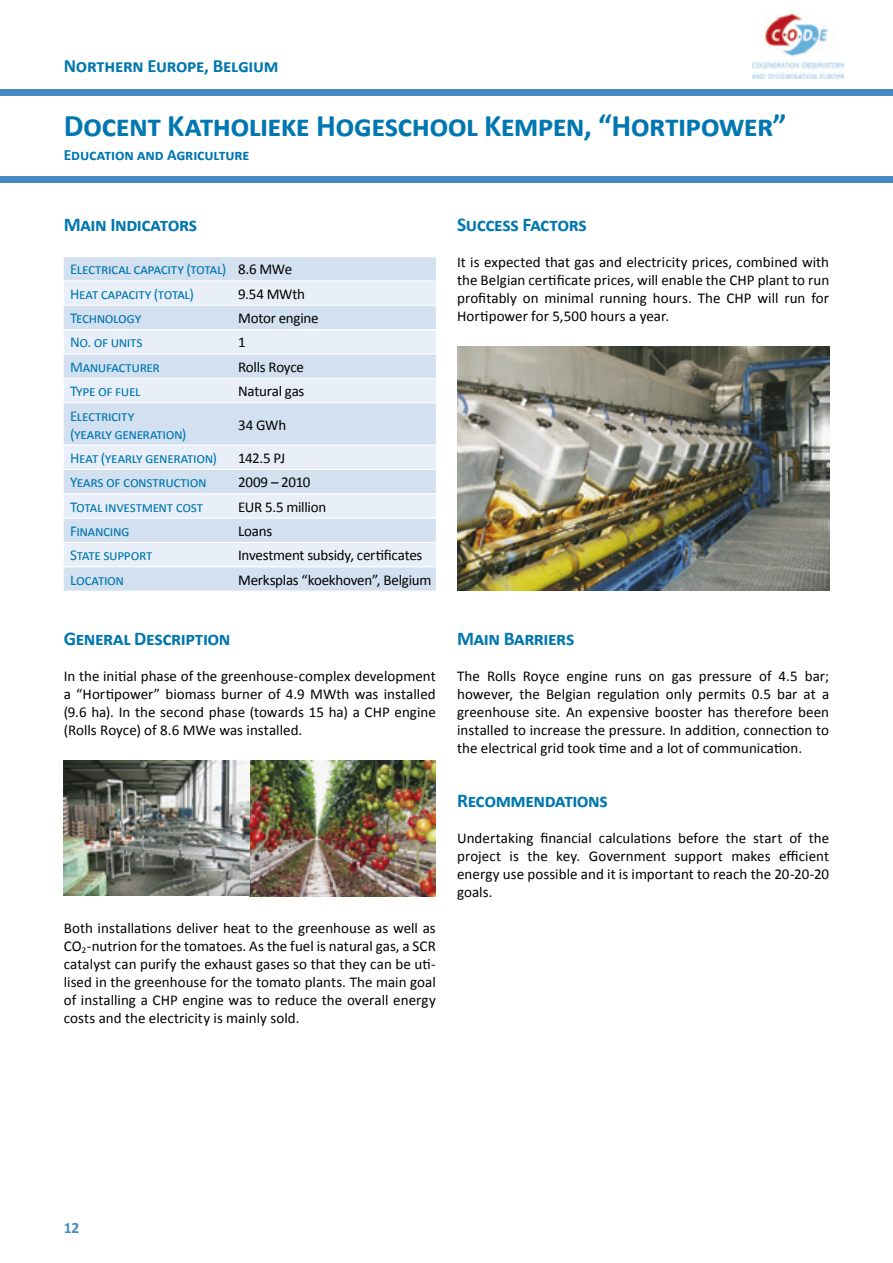
<style>
.page{position:relative;width:893px;height:1263px;background:#fff}
.page>*{position:absolute;margin:0;border:0;box-sizing:border-box;transform-origin:0 0}
.Pasica_2{font:700 31.5px "Calibri";letter-spacing:-.02em;color:#0077b0}
.MEDnaslov{font:700 19.5px "Calibri";letter-spacing:-.025em;color:#0077b0}
.Pasica_1{font:700 18.75px "Calibri";letter-spacing:-.015em;color:#0077b0}
.Pasica_3{font:700 15.75px "Calibri";letter-spacing:-.01em;color:#0077b0}
.t1{font:700 15.75px "Calibri";color:#468cc0}
.BODY{font:15px/18px "Calibri";color:#000;text-align:justify}
.T1{font:15px/18px "Calibri";letter-spacing:-.03em;color:#0077b0}
.T2{font:15px "Calibri";letter-spacing:-.02em;color:#000}
</style>
<div class="page">
<div style="left:0;top:89px;width:893px;height:7px;background:#468cc0"></div>
<div style="left:0;top:176px;width:893px;height:7px;background:#468cc0"></div>
<img style="left:752px;top:15px;width:91px;height:63px">
<div style="left:64px;top:257px;width:372px;height:334px;background:#d2e0f0"></div>
<svg style="left:64px;top:282px;width:372px;height:284px;fill:#e9eff8"></svg>
<hr style="left:64px;top:280px;width:170px;height:2px;background:#fff">
<hr style="left:234px;top:280px;width:202px;height:2px;background:#fff">
<hr style="left:64px;top:305px;width:170px;height:1px;background:#fff">
<hr style="left:234px;top:305px;width:202px;height:1px;background:#fff">
<hr style="left:64px;top:329px;width:170px;height:1px;background:#fff">
<hr style="left:234px;top:329px;width:202px;height:1px;background:#fff">
<hr style="left:64px;top:353px;width:170px;height:2px;background:#fff">
<hr style="left:234px;top:353px;width:202px;height:2px;background:#fff">
<hr style="left:64px;top:378px;width:170px;height:1px;background:#fff">
<hr style="left:234px;top:378px;width:202px;height:1px;background:#fff">
<hr style="left:64px;top:402px;width:170px;height:1px;background:#fff">
<hr style="left:234px;top:402px;width:202px;height:1px;background:#fff">
<hr style="left:64px;top:444px;width:170px;height:2px;background:#fff">
<hr style="left:234px;top:444px;width:202px;height:2px;background:#fff">
<hr style="left:64px;top:469px;width:170px;height:1px;background:#fff">
<hr style="left:234px;top:469px;width:202px;height:1px;background:#fff">
<hr style="left:64px;top:493px;width:170px;height:1px;background:#fff">
<hr style="left:234px;top:493px;width:202px;height:1px;background:#fff">
<hr style="left:64px;top:517px;width:170px;height:2px;background:#fff">
<hr style="left:234px;top:517px;width:202px;height:2px;background:#fff">
<hr style="left:64px;top:542px;width:170px;height:1px;background:#fff">
<hr style="left:234px;top:542px;width:202px;height:1px;background:#fff">
<hr style="left:64px;top:566px;width:170px;height:1px;background:#fff">
<hr style="left:234px;top:566px;width:202px;height:1px;background:#fff">
<img style="left:64px;top:760px;width:372px;height:137px">
<img style="left:457px;top:346px;width:372px;height:245px">
<p class="Pasica_1" style="left:64px;top:54px;width:216px">Northern Europe, Belgium</p>
<p class="Pasica_2" style="left:64px;top:105px;width:724px">Docent Katholieke Hogeschool Kempen, “Hortipower”</p>
<p class="Pasica_3" style="left:64px;top:145px;width:187px">Education and Agriculture</p>
<p class="MEDnaslov" style="left:64px;top:212px;width:135px">Main Indicators</p>
<p class="T1" style="left:70px;top:260px;width:158px">Electrical capacity (total)</p>
<p class="T2" style="left:238px;top:260px;width:55px">8.6 MWe</p>
<p class="T1" style="left:70px;top:285px;width:125px">Heat capacity (total)</p>
<p class="T2" style="left:238px;top:284px;width:68px">9.54 MWth</p>
<p class="T1" style="left:70px;top:309px;width:73px">Technology</p>
<p class="T2" style="left:238px;top:309px;width:82px">Motor engine</p>
<p class="T1" style="left:70px;top:334px;width:74px">No. of units</p>
<p class="T2" style="left:238px;top:333px;width:9px">1</p>
<p class="T1" style="left:70px;top:358px;width:91px">Manufacturer</p>
<p class="T2" style="left:238px;top:357px;width:67px">Rolls Royce</p>
<p class="T1" style="left:70px;top:382px;width:72px">Type of fuel</p>
<p class="T2" style="left:238px;top:382px;width:68px">Natural gas</p>
<p class="T1" style="left:70px;top:407px;width:118px">Electricity<br>(yearly generation)</p>
<p class="T2" style="left:238px;top:415px;width:50px">34 GWh</p>
<p class="T1" style="left:70px;top:449px;width:148px">Heat (yearly generation)</p>
<p class="T2" style="left:238px;top:448px;width:49px">142.5 PJ</p>
<p class="T1" style="left:70px;top:473px;width:138px">Years of construction</p>
<p class="T2" style="left:238px;top:473px;width:74px">2009 – 2010</p>
<p class="T1" style="left:70px;top:498px;width:134px">Total investment cost</p>
<p class="T2" style="left:238px;top:497px;width:90px">EUR 5.5 million</p>
<p class="T1" style="left:70px;top:522px;width:61px">Financing</p>
<p class="T2" style="left:238px;top:521px;width:36px">Loans</p>
<p class="T1" style="left:70px;top:546px;width:84px">State support</p>
<p class="T2" style="left:238px;top:546px;width:186px">Investment subsidy, certificates</p>
<p class="T1" style="left:70px;top:571px;width:56px">Location</p>
<p class="T2" style="left:238px;top:570px;width:195px">Merksplas “koekhoven”, Belgium</p>
<p class="MEDnaslov" style="left:64px;top:626px;width:168px">General Description</p>
<p class="BODY" style="left:64px;top:667px;width:374px">In the initial phase of the greenhouse-complex development a “Hortipower” biomass burner of 4.9 MWth was installed (9.6 ha). In the second phase (towards 15 ha) a CHP engine (Rolls Royce) of 8.6 MWe was installed.</p>
<p class="BODY" style="left:64px;top:919px;width:374px">Both installations deliver heat to the greenhouse as well as CO<sub>2</sub>-nutrion for the tomatoes. As the fuel is natural gas, a SCR catalyst can purify the exhaust gases so that they can be uti&shy;lised in the greenhouse for the tomato plants. The main goal of installing a CHP engine was to reduce the overall energy costs and the electricity is mainly sold.</p>
<p class="MEDnaslov" style="left:457px;top:212px;width:131px">Success Factors</p>
<p class="BODY" style="left:457px;top:253px;width:374px">It is expected that gas and electricity prices, combined with the Belgian certificate prices, will enable the CHP plant to run profitably on minimal running hours. The CHP will run for Hortipower for 5,500 hours a year.</p>
<p class="MEDnaslov" style="left:457px;top:626px;width:119px">Main Barriers</p>
<p class="BODY" style="left:457px;top:667px;width:374px">The Rolls Royce engine runs on gas pressure of 4.5 bar; however, the Belgian regulation only permits 0.5 bar at a greenhouse site. An expensive booster has therefore been installed to increase the pressure. In addition, connection to the electrical grid took time and a lot of communication.</p>
<p class="MEDnaslov" style="left:457px;top:788px;width:152px">Recommendations</p>
<p class="BODY" style="left:457px;top:829px;width:374px">Undertaking financial calculations before the start of the project is the key. Government support makes efficient energy use possible and it is important to reach the 20-20-20 goals.</p>
<p class="t1" style="left:64px;top:1217px;width:17px">12</p>
</div>
